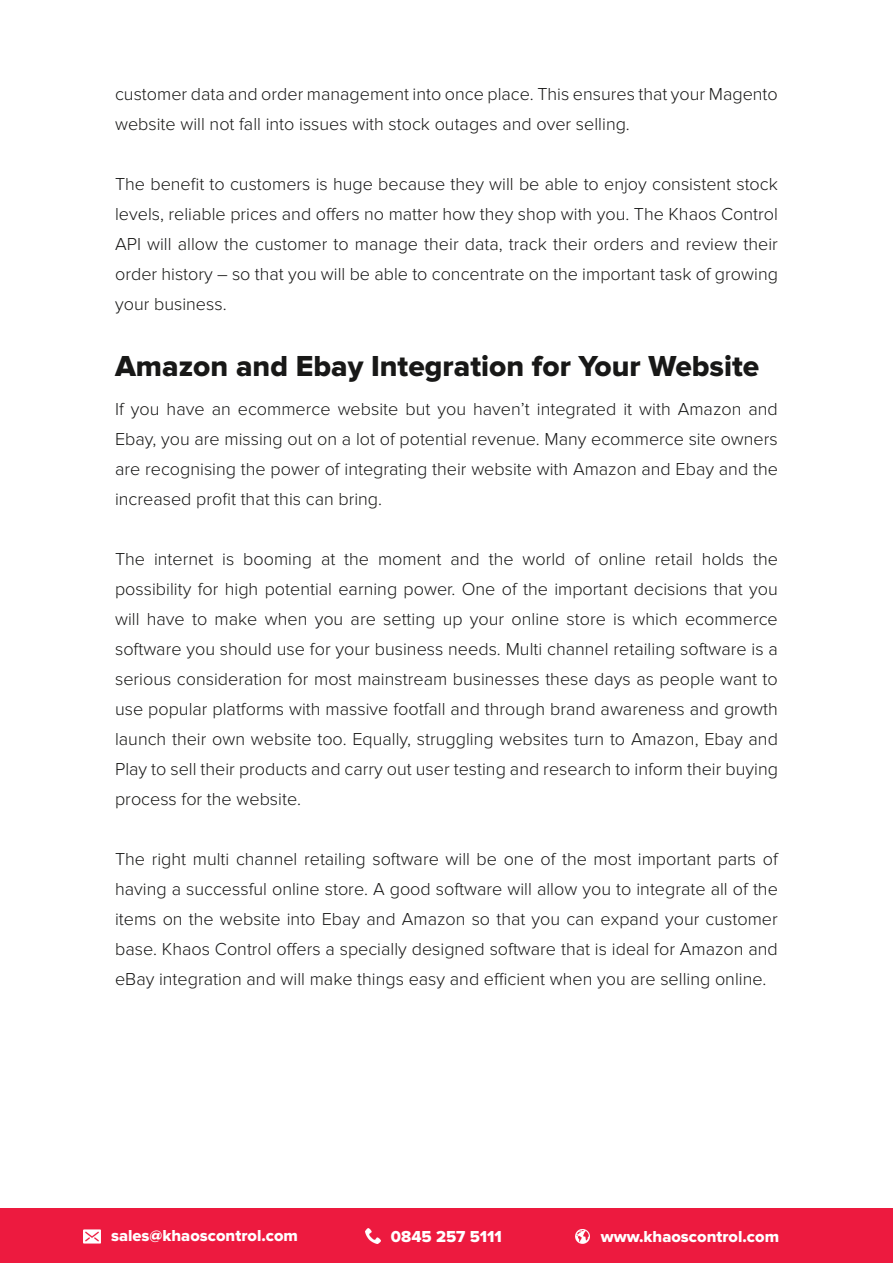
<style>
.page{position:relative;width:893px;height:1263px;background:#fff}
.page>*{position:absolute;margin:0;border:0;box-sizing:border-box;transform-origin:0 0}
.t1{font:30px "Proxima Nova Extrabld";color:#181817}
.t2{font:300 18px/30px "Proxima Nova";color:#181817;text-align:justify}
.t3{font:16.5px "Proxima Nova Extrabld";color:#fff}
</style>
<div class="page">
<div style="left:0;top:1209px;width:893px;height:54px;background:#ed1a3f"></div>
<img style="left:83px;top:1229px;width:18px;height:15px">
<img style="left:575px;top:1229px;width:15px;height:15px">
<img style="left:366px;top:1229px;width:15px;height:15px">
<p class="t2" style="left:115px;top:80px;width:664px">customer data and order management into once place. This ensures that your Magento website will not fall into issues with stock outages and over selling.</p>
<p class="t2" style="left:115px;top:170px;width:664px">The benefit to customers is huge because they will be able to enjoy consistent stock levels, reliable prices and offers no matter how they shop with you. The Khaos Control API will allow the customer to manage their data, track their orders and review their order history – so that you will be able to concentrate on the important task of growing your business.</p>
<p class="t1" style="left:115px;top:349px;width:646px">Amazon and Ebay Integration for Your Website</p>
<p class="t2" style="left:115px;top:395px;width:664px">If you have an ecommerce website but you haven’t integrated it with Amazon and Ebay, you are missing out on a lot of potential revenue. Many ecommerce site owners are recognising the power of integrating their website with Amazon and Ebay and the increased profit that this can bring.</p>
<p class="t2" style="left:115px;top:545px;width:664px">The internet is booming at the moment and the world of online retail holds the possibility for high potential earning power. One of the important decisions that you will have to make when you are setting up your online store is which ecommerce software you should use for your business needs. Multi channel retailing software is a serious consideration for most mainstream businesses these days as people want to use popular platforms with massive footfall and through brand awareness and growth launch their own website too. Equally, struggling websites turn to Amazon, Ebay and Play to sell their products and carry out user testing and research to inform their buying process for the website.</p>
<p class="t2" style="left:115px;top:845px;width:664px">The right multi channel retailing software will be one of the most important parts of having a successful online store. A good software will allow you to integrate all of the items on the website into Ebay and Amazon so that you can expand your customer base. Khaos Control offers a specially designed software that is ideal for Amazon and eBay integration and will make things easy and efficient when you are selling online.</p>
<p class="t3" style="left:111px;top:1225px;width:188px">sales@khaoscontrol.com</p>
<p class="t3" style="left:391px;top:1227px;width:113px">0845 257 5111</p>
<p class="t3" style="left:601px;top:1227px;width:180px">www.khaoscontrol.com</p>
</div>
